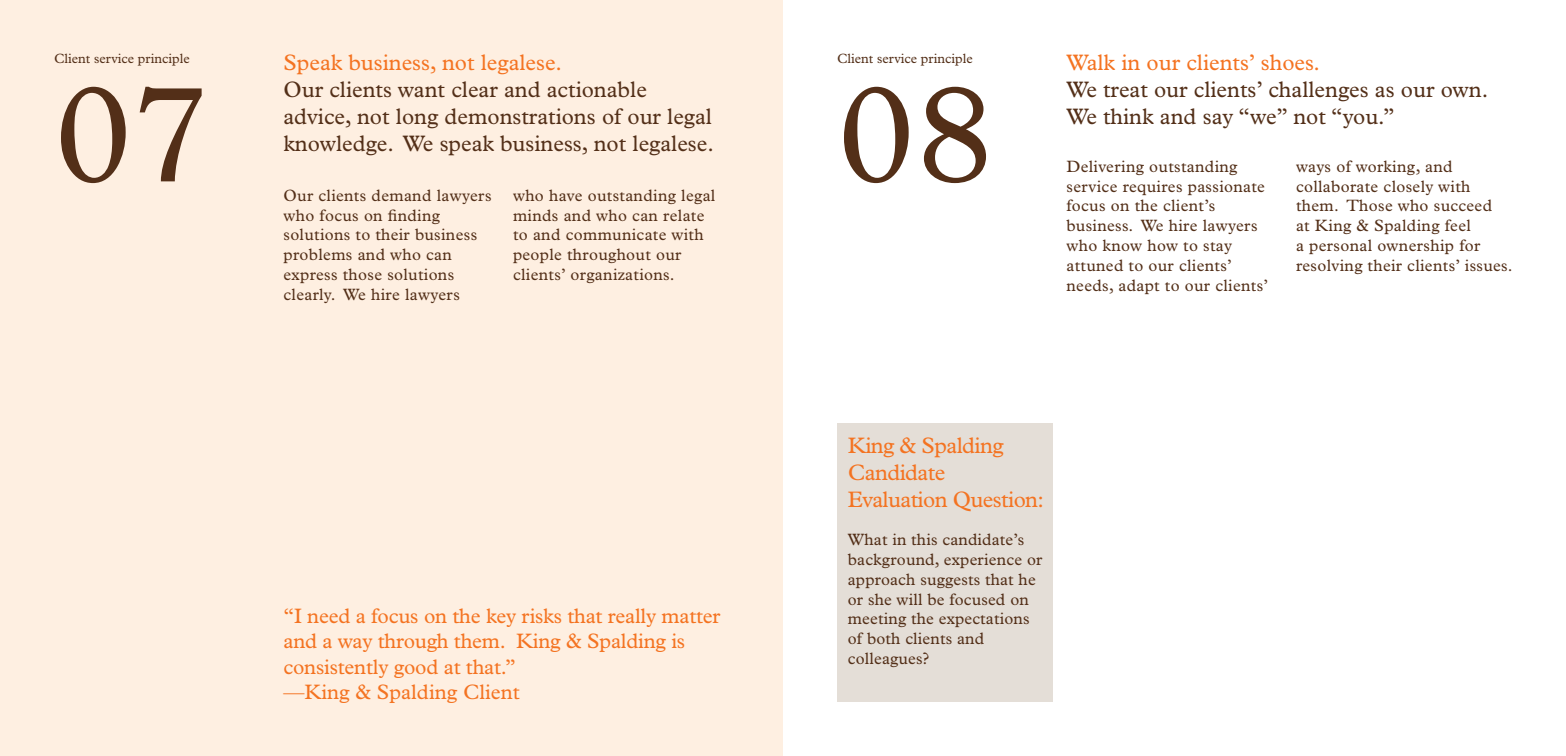
<style>
.page{position:relative;width:1566px;height:756px;background:#fff}
.page>*{position:absolute;margin:0;border:0;box-sizing:border-box;transform-origin:0 0}
.t1{font:142.5px "Plantin MT Pro";color:#532f18}
.t2{font:22.5px/27px "Plantin MT Pro";color:#532f18}
.t3{font:22.5px/27px "Plantin MT Pro";letter-spacing:-.015em;color:#f47321}
.t4{font:21px/25.2px "Plantin MT Pro";letter-spacing:-.01em;color:#f47321}
.t5{font:16.5px/19.8px "Plantin MT Pro";letter-spacing:.02em;color:#532f18}
.t6{font:13.5px "Plantin MT Pro";color:#532f18}
</style>
<div class="page">
<div style="left:0;top:0;width:783px;height:756px;background:#feefe1"></div>
<div style="left:837px;top:424px;width:216px;height:278px;background:#e4ded7"></div>
<p class="t6" style="left:54px;top:51px;width:137px">Client service principle</p>
<p class="t1" style="left:54px;top:52px;width:159px">07</p>
<p class="t3" style="left:284px;top:49px;width:280px">Speak business, not legalese.</p>
<p class="t2" style="left:284px;top:76px;width:430px">Our clients want clear and actionable advice, not long demonstrations of our legal</p>
<p class="t2" style="left:284px;top:130px;width:432px">knowledge. We speak business, not legalese.</p>
<p class="t5" style="left:284px;top:186px;width:210px">Our clients demand lawyers who focus on finding solutions to their business problems and who can express those solutions clearly. We hire lawyers</p>
<p class="t5" style="left:513px;top:186px;width:204px">who have outstanding legal minds and who can relate to and communicate with people throughout our clients’ organizations.</p>
<p class="t4" style="left:284px;top:604px;width:438px">“I need a focus on the key risks that really matter and a way through them. King &amp; Spalding is consistently good at that.”</p>
<p class="t4" style="left:284px;top:679px;width:238px">—King &amp; Spalding Client</p>
<p class="t6" style="left:837px;top:51px;width:137px">Client service principle</p>
<p class="t1" style="left:837px;top:52px;width:159px">08</p>
<p class="t3" style="left:1066px;top:49px;width:255px">Walk in our clients’ shoes.</p>
<p class="t2" style="left:1066px;top:76px;width:423px">We treat our clients’ challenges as our own.<br>We think and say “we” not “you.”</p>
<p class="t5" style="left:1296px;top:156px;width:218px">ways of working, and collaborate closely with them. Those who succeed<br>at King &amp; Spalding feel<br>a personal ownership for resolving their clients’ issues.</p>
<p class="t5" style="left:1066px;top:156px;width:203px">Delivering outstanding service requires passionate focus on the client’s business. We hire lawyers who know how to stay attuned to our clients’ needs, adapt to our clients’</p>
<p class="t3" style="left:848px;top:432px;width:198px">King &amp; Spalding<br>Candidate<br>Evaluation Question:</p>
<p class="t5" style="left:848px;top:530px;width:196px">What in this candidate’s background, experience or approach suggests that he or she will be focused on meeting the expectations of both clients and colleagues?</p>
</div>
